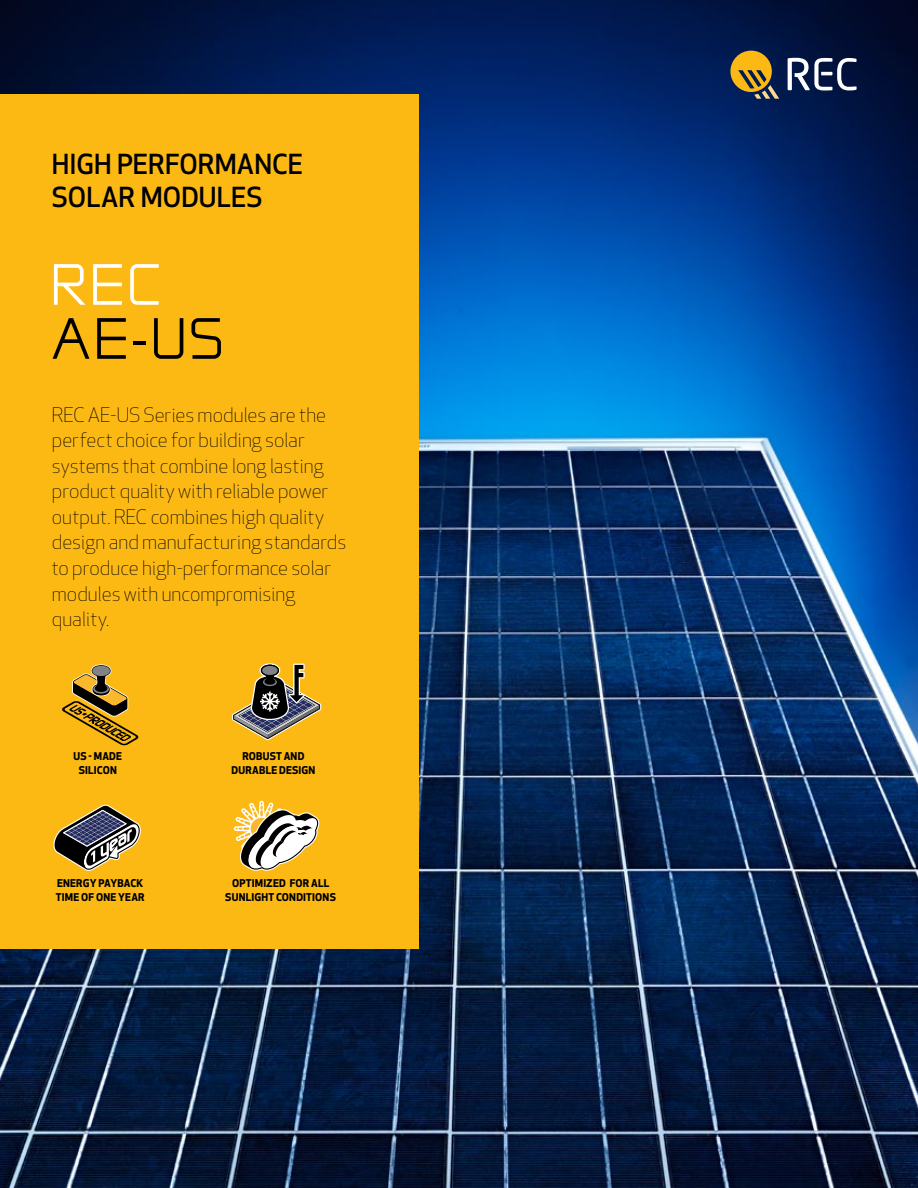
<style>
.page{position:relative;width:918px;height:1188px;background:#fff}
.page>*{position:absolute;margin:0;border:0;box-sizing:border-box;transform-origin:0 0}
.t1{font:69px "REC Tech";color:#000}
.t2{font:69px "REC Tech";color:#fff}
.t3{font:500 27px/33px "Apex New";letter-spacing:.005em;color:#000}
.t4{font:300 19.5px/25.5px "Apex New";color:#000}
.t5{font:700 10.5px/13.5px "Apex New";letter-spacing:.02em;color:#000;text-align:center}
</style>
<div class="page">
<img style="left:0;top:0;width:918px;height:1188px">
<svg style="left:730px;top:51px;width:49px;height:48px;background:#867036"></svg>
<svg style="left:788px;top:58px;width:69px;height:32px"></svg>
<div style="left:0;top:94px;width:418px;height:855px;background:#fdb913"></div>
<svg style="left:233px;top:800px;width:86px;height:71px"></svg>
<svg style="left:62px;top:664px;width:77px;height:82px"></svg>
<svg style="left:53px;top:805px;width:88px;height:66px"></svg>
<svg style="left:232px;top:663px;width:89px;height:77px"></svg>
<h2 class="t3" style="left:52px;top:147px;width:253px">HIGH PERFORMANCE<br>SOLAR MODULES</h2>
<h1 class="t2" style="left:52px;top:253px;width:110px">REC</h1>
<h1 class="t1" style="left:52px;top:307px;width:172px">AE-us</h1>
<p class="t4" style="left:52px;top:402px;width:296px">REC AE-US Series modules are the perfect choice for building solar systems that combine long lasting product quality with reliable power output. REC combines high quality design and manufacturing standards to produce high-performance solar modules with uncompromising quality.</p>
<p class="t5" style="left:74px;top:749px;width:29px">US - MAD</p>
<p class="t5" style="left:116px;top:749px;width:7px">E</p>
<p class="t5" style="left:79px;top:763px;width:7px">SILICON</p>
<p class="t5" style="left:56px;top:876px;width:90px;text-align:left">ENERGY PAYBACK<br>TIME OF ONE YEAR</p>
<p class="t5" style="left:231px;top:749px;width:85px">ROBUST AND<br>DURABLE DESIGN</p>
<p class="t5" style="left:225px;top:876px;width:112px">OPTIMIZED FOR ALL<br>SUNLIGHT CONDITIONS</p>
</div>
